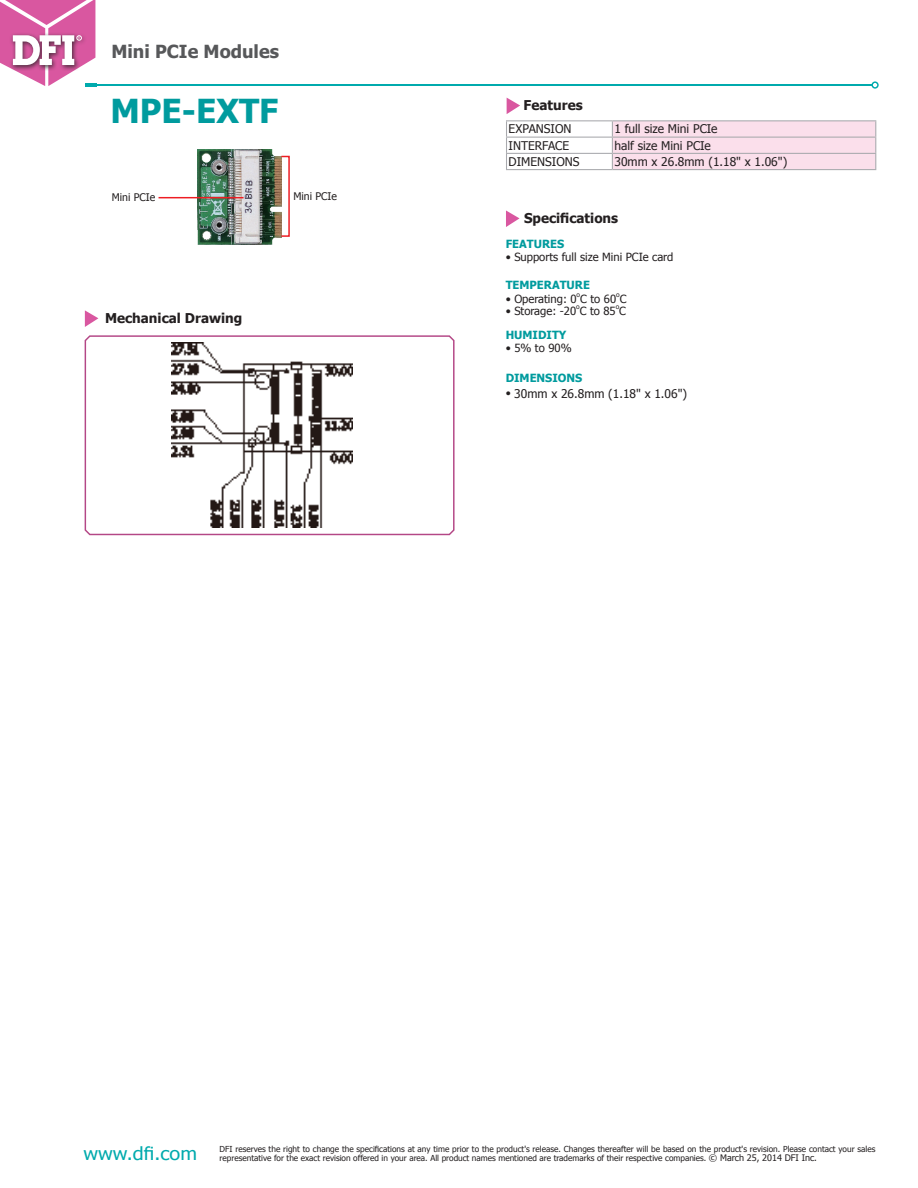
<style>
.page{position:relative;width:918px;height:1188px;background:#fff}
.page>*{position:absolute;margin:0;border:0;box-sizing:border-box;transform-origin:0 0}
.t1{font:700 33px "Tahoma";color:#009b9e}
.t2{font:700 18px "Tahoma";color:#57585a}
.t3{font:18px "Tahoma";color:#00aaad;scale:1.1 1}
.t4{font:700 13.5px "Tahoma";color:#231f20}
.t5{font:12px "Tahoma";color:#231f20}
.t6{font:11.25px "Tahoma";color:#231f20}
.t7{font:700 11.25px "Tahoma";color:#009b9e}
.t8{font:10.5px "Tahoma";color:#231f20}
.t9{font:8.25px/9.3px "Tahoma";color:#231f20}
.t10{font:6.6px "Tahoma";color:#231f20}
.s1{font-size:11.25px}
.s2{font-size:9px}
</style>
<div class="page">
<svg style="left:871px;top:81px;width:8px;height:8px"></svg>
<hr style="left:85px;top:83px;width:11px;height:4px;background:#00aaad">
<hr style="left:90px;top:84px;width:783px;height:2px;background:#00aaad">
<svg style="left:0;top:0;width:95px;height:86px"></svg>
<svg style="left:84px;top:335px;width:371px;height:201px"></svg>
<svg style="left:507px;top:98px;width:13px;height:16px"></svg>
<svg style="left:506px;top:210px;width:14px;height:17px"></svg>
<svg style="left:85px;top:310px;width:13px;height:17px"></svg>
<hr style="left:506px;top:120px;width:106px;height:1px;background:#a8a9ad">
<hr style="left:612px;top:120px;width:264px;height:1px;background:#a8a9ad">
<hr style="left:506px;top:137px;width:106px;height:1px;background:#a8a9ad">
<hr style="left:506px;top:153px;width:106px;height:1px;background:#a8a9ad">
<svg style="left:506px;top:121px;width:1px;height:48px"></svg>
<svg style="left:612px;top:121px;width:264px;height:48px;background:#f5dbe7"></svg>
<hr style="left:506px;top:169px;width:106px;height:1px;background:#a8a9ad">
<hr style="left:612px;top:169px;width:264px;height:1px;background:#a8a9ad">
<img style="left:197px;top:150px;width:84px;height:94px">
<hr style="left:159px;top:197px;width:85px;height:1px;background:#ee1d23">
<div style="left:281px;top:156px;width:9px;height:81px;border:1px solid #ee1d23"></div>
<img style="left:171px;top:343px;width:182px;height:184px">
<p class="t2" style="left:111px;top:39px;width:169px">Mini PCIe Modules</p>
<p class="t1" style="left:110px;top:88px;width:169px">MPE-EXTF</p>
<p class="t4" style="left:524px;top:95px;width:61px">Features</p>
<p class="t5" style="left:509px;top:121px;width:64px">EXPANSION</p>
<p class="t5" style="left:615px;top:121px;width:105px">1 full size Mini PCIe</p>
<p class="t5" style="left:509px;top:137px;width:62px">INTERFACE</p>
<p class="t5" style="left:615px;top:137px;width:98px">half size Mini PCIe</p>
<p class="t5" style="left:509px;top:153px;width:72px">DIMENSIONS</p>
<p class="t5" style="left:615px;top:153px;width:174px">30mm x 26.8mm (1.18" x 1.06")</p>
<p class="t8" style="left:112px;top:190px;width:45px">Mini PCIe</p>
<p class="t4" style="left:105px;top:309px;width:139px">Mechanical Drawing</p>
<p class="t8" style="left:293px;top:189px;width:45px">Mini PCIe</p>
<p class="t4" style="left:524px;top:209px;width:96px">Specifications</p>
<p class="t7" style="left:506px;top:236px;width:60px">FEATURES</p>
<p class="t6" style="left:506px;top:250px;width:169px">• Supports full size Mini PCIe card</p>
<p class="t7" style="left:506px;top:277px;width:86px">TEMPERATURE</p>
<p class="t6" style="left:506px;top:291px;width:122px">• Operating: 0 C to 60 C</p>
<p class="t10" style="left:577px;top:290px;width:5px">o</p>
<p class="t10" style="left:616px;top:290px;width:5px">o</p>
<p class="t6" style="left:506px;top:303px;width:122px">• Storage: -20 C to 85 C</p>
<p class="t10" style="left:576px;top:302px;width:5px">o</p>
<p class="t10" style="left:616px;top:302px;width:5px">o</p>
<p class="t7" style="left:506px;top:327px;width:62px">HUMIDITY</p>
<p class="t6" style="left:506px;top:340px;width:67px">• 5% to 90%</p>
<p class="t7" style="left:506px;top:370px;width:78px">DIMENSIONS</p>
<p class="t5" style="left:506px;top:385px;width:183px"><span class="s1">•</span> 30mm x 26.8mm (1.18" x 1.06")</p>
<p class="t3" style="left:84px;top:1142px;width:105px">www.dfi.com</p>
<p class="t9" style="left:220px;top:1144px;width:657px">DFI reserves the right to change the specifications at any time prior to the product's release. Changes thereafter will be based on the product's revision. Please contact your sales representative for the exact revision offered in your area. All product names mentioned are trademarks of their respective companies. <span class="s2">© March 25, 2014 DFI Inc.</span></p>
</div>
